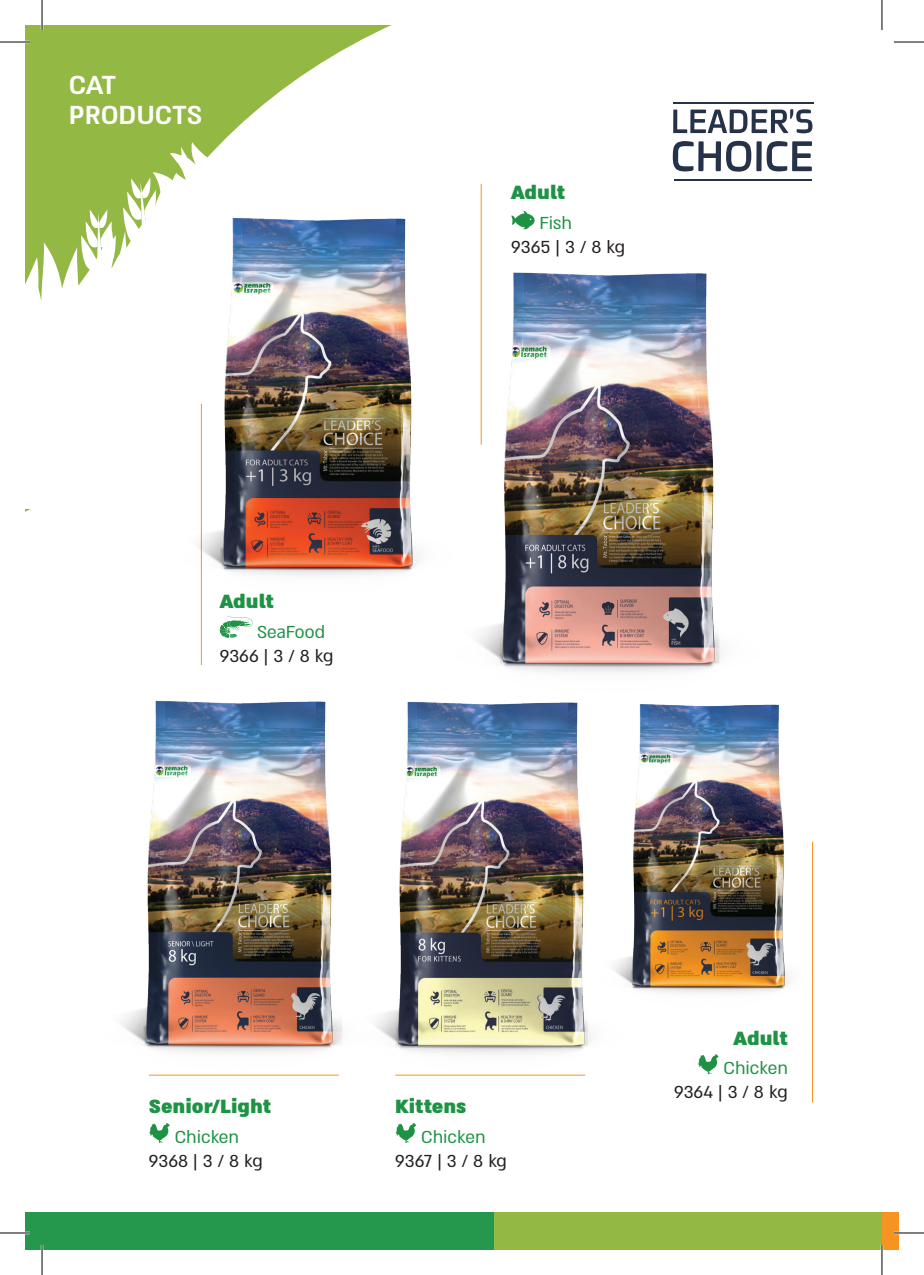
<style>
.page{position:relative;width:924px;height:1275px;background:#fff}
.page>*{position:absolute;margin:0;border:0;box-sizing:border-box;transform-origin:0 0}
.t1{font:30px/30px "Almoni Neue DL4.0 AAA D Bold";letter-spacing:-.005em;color:#fff}
.t2{font:900 22px "Almoni Neue DL4.0 AAA";color:#1e9345}
.t3{font:20px "Almoni Neue DL4.0 AAA";color:#231f20}
.t4{font:20px "Almoni Neue DL4.0 AAA";color:#1e9345}
</style>
<div class="page">
<svg style="left:25px;top:25px;width:789px;height:487px"></svg>
<div style="left:25px;top:308px;width:85px;height:201px;background:#fff"></div>
<svg style="left:25px;top:141px;width:266px;height:167px"></svg>
<img style="left:706px;top:705px;width:107px;height:311px">
<img style="left:477px;top:218px;width:308px;height:487px">
<img style="left:101px;top:204px;width:435px;height:400px">
<img style="left:454px;top:653px;width:252px;height:423px">
<img style="left:121px;top:700px;width:333px;height:376px">
<svg style="left:673px;top:109px;width:139px;height:24px"></svg>
<svg style="left:672px;top:141px;width:79px;height:31px"></svg>
<div style="left:756px;top:141px;width:5px;height:30px;background:#26324a"></div>
<svg style="left:766px;top:141px;width:45px;height:30px"></svg>
<hr style="left:673px;top:102px;width:140px;height:2px;background:#26324a">
<hr style="left:674px;top:179px;width:137px;height:2px;background:#26324a">
<hr style="left:201px;top:404px;width:1px;height:261px;background:#f79320">
<svg style="left:219px;top:615px;width:33px;height:23px"></svg>
<hr style="left:480px;top:184px;width:1px;height:261px;background:#f79320">
<svg style="left:511px;top:211px;width:23px;height:18px"></svg>
<hr style="left:149px;top:1074px;width:189px;height:1px;background:#f79320">
<svg style="left:149px;top:1123px;width:21px;height:19px"></svg>
<hr style="left:395px;top:1074px;width:190px;height:1px;background:#f79320">
<svg style="left:395px;top:1123px;width:21px;height:19px"></svg>
<hr style="left:811px;top:841px;width:1px;height:261px;background:#f79320">
<svg style="left:697px;top:1054px;width:21px;height:20px"></svg>
<div style="left:25px;top:1212px;width:469px;height:38px;background:#26984d"></div>
<div style="left:494px;top:1212px;width:387px;height:38px;background:#93b843"></div>
<div style="left:881px;top:1212px;width:17px;height:38px;background:#f79320"></div>
<hr style="left:0;top:41px;width:30px;height:2px;background:#fff">
<hr style="left:0;top:1231px;width:30px;height:3px;background:#fff">
<hr style="left:893px;top:1231px;width:30px;height:3px;background:#fff">
<hr style="left:41px;top:0;width:2px;height:30px;background:#fff">
<hr style="left:41px;top:1245px;width:2px;height:30px;background:#fff">
<hr style="left:880px;top:1245px;width:2px;height:30px;background:#fff">
<hr style="left:0;top:42px;width:30px;height:1px;background:#000">
<hr style="left:893px;top:42px;width:30px;height:1px;background:#000">
<hr style="left:0;top:1232px;width:30px;height:1px;background:#000">
<hr style="left:893px;top:1232px;width:30px;height:1px;background:#000">
<hr style="left:42px;top:0;width:1px;height:30px;background:#000">
<hr style="left:42px;top:1245px;width:1px;height:30px;background:#000">
<hr style="left:881px;top:0;width:1px;height:30px;background:#000">
<hr style="left:881px;top:1245px;width:1px;height:30px;background:#000">
<h1 class="t1" style="left:69px;top:67px;width:135px">CAT<br>PRODUCTS</h1>
<p class="t2" style="left:220px;top:584px;width:56px">Adult</p>
<p class="t4" style="left:257px;top:616px;width:69px">SeaFood</p>
<p class="t3" style="left:220px;top:640px;width:115px">9366 | 3 / 8 kg</p>
<p class="t2" style="left:511px;top:175px;width:56px">Adult</p>
<p class="t4" style="left:539px;top:207px;width:34px">Fish</p>
<p class="t3" style="left:511px;top:231px;width:115px">9365 | 3 / 8 kg</p>
<p class="t2" style="left:149px;top:1089px;width:124px">Senior/Light</p>
<p class="t4" style="left:175px;top:1121px;width:66px">Chicken</p>
<p class="t3" style="left:149px;top:1145px;width:116px">9368 | 3 / 8 kg</p>
<p class="t2" style="left:395px;top:1089px;width:72px">Kittens</p>
<p class="t4" style="left:421px;top:1121px;width:66px">Chicken</p>
<p class="t3" style="left:395px;top:1145px;width:113px">9367 | 3 / 8 kg</p>
<p class="t2" style="left:733px;top:1020px;width:56px">Adult</p>
<p class="t4" style="left:723px;top:1052px;width:66px">Chicken</p>
<p class="t3" style="left:673px;top:1076px;width:115px">9364 | 3 / 8 kg</p>
</div>
